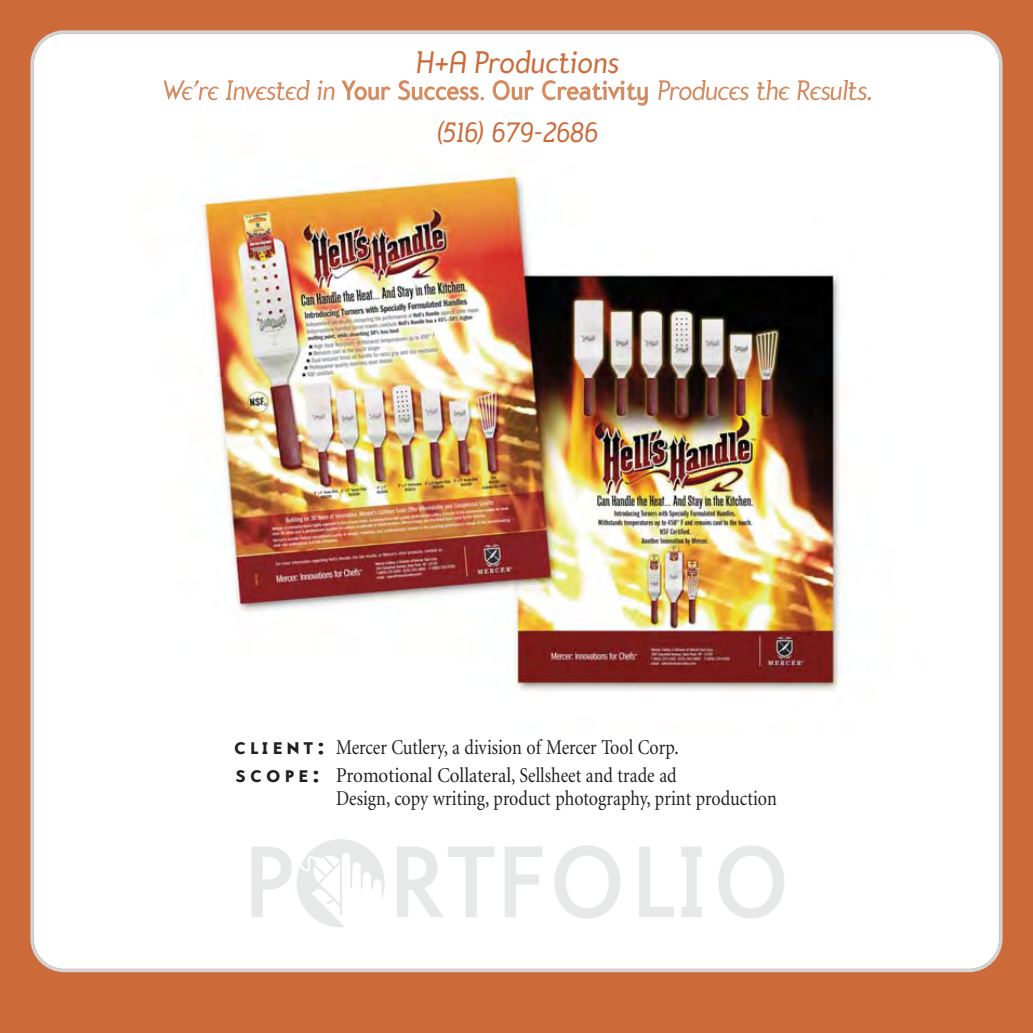
<style>
.page{position:relative;width:1033px;height:1033px;background:#cc6a39}
.page>*{position:absolute;margin:0;border:0;box-sizing:border-box;transform-origin:0 0}
.t1{font:162px "Mercury Small Caps";color:#e7e8e8}
.t2{font:italic 33.75px "Mercury Alternative";letter-spacing:-.025em;color:#cc6a39}
.t3{font:italic 30.38px "Mercury Alternative";letter-spacing:-.05em;color:#cc6a39}
.t4{font:21.15px/27.4px "Minion";color:#231f20;scale:.85 1}
.s1{font-family:"Mercury Bold Small Caps";font-size:27px}
</style>
<div class="page">
<div style="left:30px;top:30px;width:972px;height:942px;background:#fff"></div>
<img style="left:106px;top:101px;width:820px;height:630px">
<svg style="left:297px;top:839px;width:88px;height:88px;background:#f5f5f5"></svg>
<svg style="left:164px;top:80px;width:170px;height:20px;background:#f4e0d6"></svg>
<svg style="left:341px;top:80px;width:143px;height:20px;background:#f1d8ca"></svg>
<svg style="left:493px;top:80px;width:155px;height:26px;background:#f3ded3"></svg>
<svg style="left:658px;top:80px;width:184px;height:20px;background:#f3dfd4"></svg>
<h2 class="t2" style="left:414px;top:50px;width:206px">H+A Productions</h2>
<h3 class="t3" style="left:435px;top:122px;width:164px">(516) 679-2686</h3>
<p class="t4" style="left:233px;top:735px;width:525px"><span class="s1">client:</span> Mercer Cutlery, a division of Mercer Tool Corp. <span class="s1">scope:</span> Promotional Collateral, Sellsheet and trade ad</p>
<p class="t4" style="left:336px;top:786px;width:520px">Design, copy writing, product photography, print production</p>
<h1 class="t1" style="left:241px;top:766px;width:553px">p rtfolio</h1>
</div>
